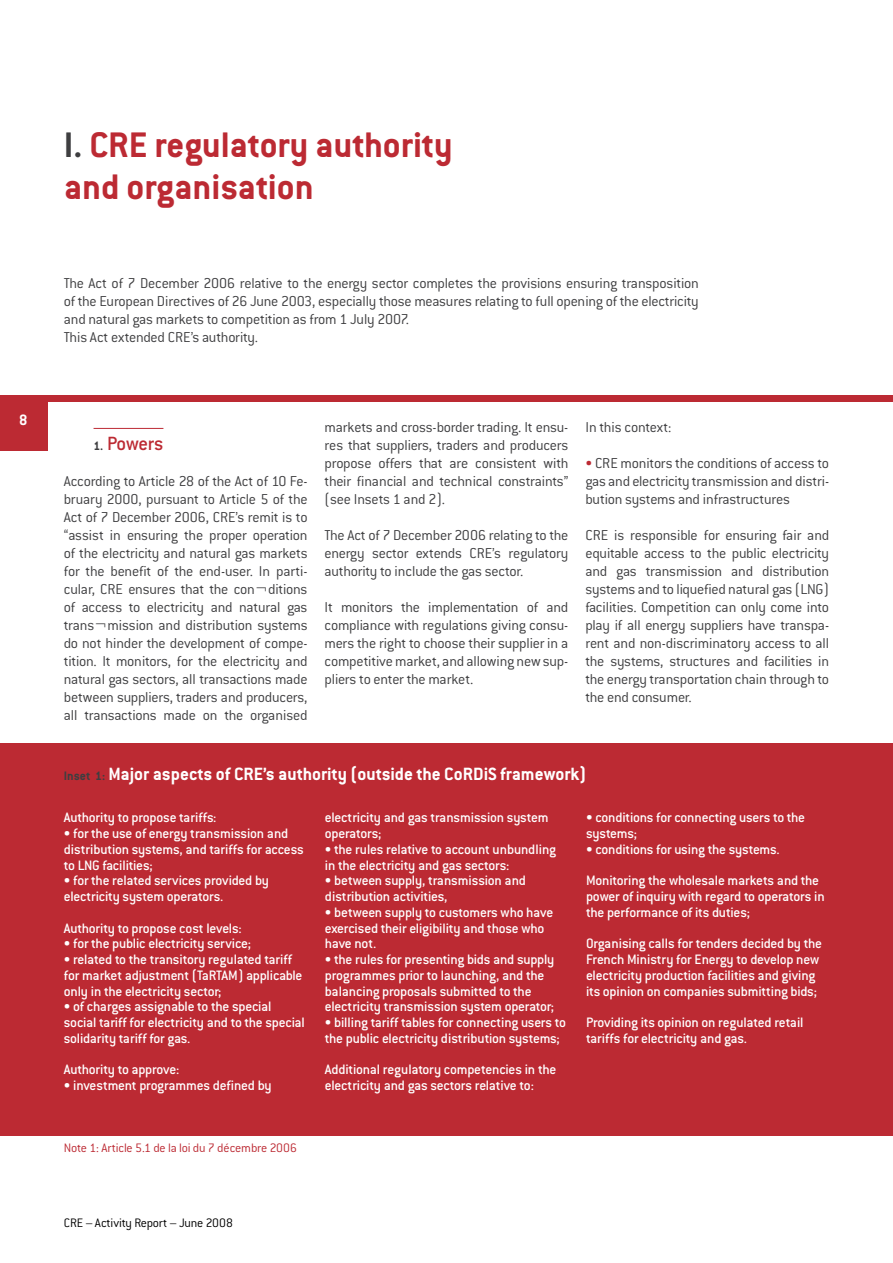
<style>
.page{position:relative;width:893px;height:1263px;background:#fff}
.page>*{position:absolute;margin:0;border:0;box-sizing:border-box;transform-origin:0 0}
.t1{font:700 39px/42px "Conduit ITC";color:#bc2a33}
.t2{font:500 21px "Conduit ITC";letter-spacing:-.01em;color:#bc2a33}
.t3{font:700 19.5px "Conduit ITC";color:#fff}
.t4{font:300 15.75px/18px "Conduit ITC";letter-spacing:-.015em;color:#3e3e40;text-align:justify}
.t5{font:500 15px/15.8px "Conduit ITC";letter-spacing:-.015em;color:#fff}
.t6{font:300 13.5px "Conduit ITC";letter-spacing:-.015em;color:#bc2a33}
.t7{font:300 13.5px "Conduit ITC";letter-spacing:-.01em;color:#000}
.s1{color:#3e3e40}
.s2{font-weight:700;font-size:13.5px;color:#3e3e40}
.s3{color:#bc2a33}
.s4{font-size:13.5px;color:#3e3e40}
</style>
<div class="page">
<div style="left:0;top:395px;width:48px;height:56px;background:#bc2a33"></div>
<div style="left:0;top:395px;width:893px;height:7px;background:#bc2a33"></div>
<hr style="left:94px;top:428px;width:69px;height:1px;background:#bc2a33">
<div style="left:0;top:743px;width:893px;height:392px;background:#bc2a33"></div>
<h1 class="t1" style="left:64px;top:123px;width:391px"><span class="s1">I.</span> CRE regulatory authority and organisation</h1>
<p class="t4" style="left:64px;top:274px;width:636px;text-align:left">The Act of 7 December 2006 relative to the energy sector completes the provisions ensuring transposition of the European Directives of 26 June 2003, especially those measures relating to full opening of the electricity and natural gas markets to competition as from 1 July 2007.<br>This Act extended CRE’s authority.</p>
<h2 class="t2" style="left:94px;top:432px;width:71px"><span class="s2">1 .</span> Powers</h2>
<p class="t4" style="left:64px;top:472px;width:245px">According to Article 28 of the Act of 10 Fe&shy;bruary 2000, pursuant to Article 5 of the Act of 7 December 2006, CRE’s remit is to “assist in ensuring the proper operation of the electricity and natural gas markets for the benefit of the end-user. In parti&shy;cular, CRE ensures that the con¬ditions of access to electricity and natural gas trans¬mission and distribution systems do not hinder the development of compe&shy;tition. It monitors, for the electricity and natural gas sectors, all transactions made between suppliers, traders and producers, all transactions made on the organised</p>
<p class="t4" style="left:325px;top:418px;width:245px">markets and cross-border trading. It ensu&shy;res that suppliers, traders and producers propose offers that are consistent with their financial and technical constraints” (see Insets 1 and 2).</p>
<p class="t4" style="left:325px;top:526px;width:245px">The Act of 7 December 2006 relating to the energy sector extends CRE’s regulatory authority to include the gas sector.</p>
<p class="t4" style="left:325px;top:598px;width:245px">It monitors the implementation of and compliance with regulations giving consu&shy;mers the right to choose their supplier in a competitive market, and allowing new sup&shy;pliers to enter the market.</p>
<p class="t4" style="left:585px;top:418px;width:87px">In this context:</p>
<p class="t4" style="left:585px;top:454px;width:245px"><span class="s3">•</span> CRE monitors the conditions of access to gas and electricity transmission and distri&shy;bution systems and infrastructures</p>
<p class="t4" style="left:585px;top:526px;width:245px">CRE is responsible for ensuring fair and equitable access to the public electricity and gas transmission and distribution systems and to liquefied natural gas (LNG) facilities. Competition can only come into play if all energy suppliers have transpa&shy;rent and non-discriminatory access to all the systems, structures and facilities in the energy transportation chain through to the end consumer.</p>
<p class="t3" style="left:64px;top:762px;width:524px"><span class="s4">Inset 1:</span> Major aspects of CRE’s authority (outside the CoRDiS framework)</p>
<p class="t5" style="left:64px;top:809px;width:154px">Authority to propose tariffs:</p>
<p class="t5" style="left:64px;top:825px;width:242px">• for the use of energy transmission and distribution systems, and tariffs for access to LNG facilities;</p>
<p class="t5" style="left:64px;top:872px;width:207px">• for the related services provided by electricity system operators.</p>
<p class="t5" style="left:64px;top:920px;width:180px">Authority to propose cost levels:</p>
<p class="t5" style="left:64px;top:935px;width:189px">• for the public electricity service;</p>
<p class="t5" style="left:64px;top:951px;width:240px">• related to the transitory regulated tariff for market adjustment (TaRTAM) applicable only in the electricity sector;</p>
<p class="t5" style="left:64px;top:998px;width:243px">• of charges assignable to the special social tariff for electricity and to the special solidarity tariff for gas.</p>
<p class="t5" style="left:64px;top:1061px;width:117px">Authority to approve:</p>
<p class="t5" style="left:64px;top:1077px;width:209px">• investment programmes defined by</p>
<p class="t6" style="left:64px;top:1140px;width:235px">Note 1: Article 5.1 de la loi du 7 décembre 2006</p>
<p class="t5" style="left:325px;top:809px;width:225px">electricity and gas transmission system operators;</p>
<p class="t5" style="left:325px;top:841px;width:232px">• the rules relative to account unbundling in the electricity and gas sectors:</p>
<p class="t5" style="left:325px;top:872px;width:203px">• between supply, transmission and distribution activities,</p>
<p class="t5" style="left:325px;top:904px;width:230px">• between supply to customers who have exercised their eligibility and those who have not.</p>
<p class="t5" style="left:325px;top:951px;width:231px">• the rules for presenting bids and supply programmes prior to launching, and the balancing proposals submitted to the electricity transmission system operator;</p>
<p class="t5" style="left:325px;top:1014px;width:243px">• billing tariff tables for connecting users to the public electricity distribution systems;</p>
<p class="t5" style="left:325px;top:1061px;width:233px">Additional regulatory competencies in the electricity and gas sectors relative to:</p>
<p class="t5" style="left:586px;top:809px;width:221px">• conditions for connecting users to the systems;</p>
<p class="t5" style="left:586px;top:833px;width:235px;line-height:31.5px">• conditions for using the systems.<br>Monitoring the wholesale markets and the</p>
<p class="t5" style="left:586px;top:888px;width:240px">power of inquiry with regard to operators in the performance of its duties;</p>
<p class="t5" style="left:586px;top:935px;width:238px">Organising calls for tenders decided by the French Ministry for Energy to develop new electricity production facilities and giving its opinion on companies submitting bids;</p>
<p class="t5" style="left:586px;top:1014px;width:219px">Providing its opinion on regulated retail tariffs for electricity and gas.</p>
<p class="t7" style="left:64px;top:1215px;width:171px">CRE – Activity Report – June 2008</p>
</div>
